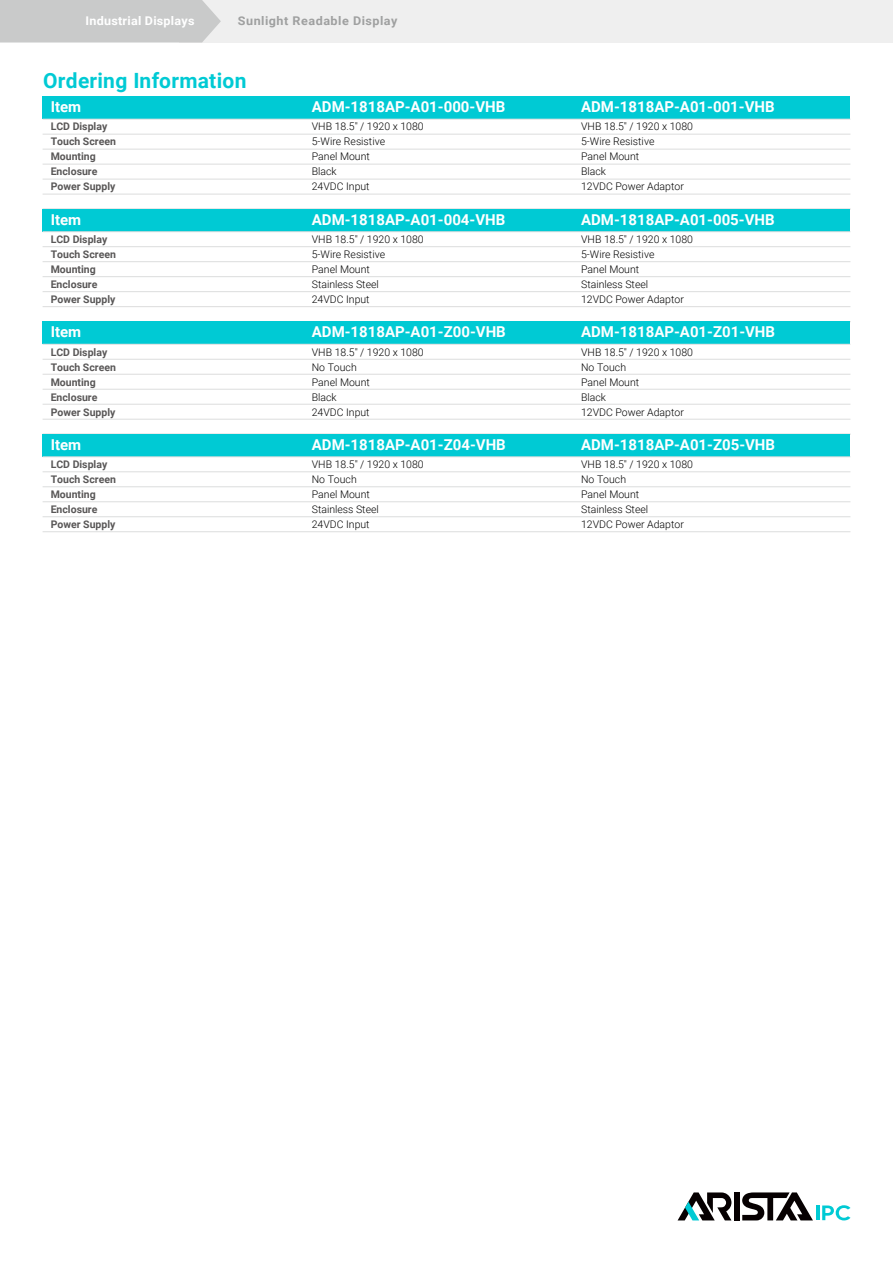
<style>
.page{position:relative;width:893px;height:1263px;background:#fff}
.page>*{position:absolute;margin:0;border:0;box-sizing:border-box;transform-origin:0 0}
.t1{font:700 21px "Roboto";letter-spacing:.02em;color:#00cad4}
.t2{font:700 15px "Roboto";color:#fff}
.t3{font:700 12px "Roboto";letter-spacing:.04em;color:#9fa0a0;scale:1.05 1}
.t4{font:700 12px "Roboto";letter-spacing:.02em;color:#fff;scale:1.05 1}
.t5{font:300 10.5px/15px "Roboto";color:#000}
.t6{font:700 10.5px/15px "Roboto";color:#595757}
</style>
<div class="page">
<div style="left:43px;top:97px;width:807px;height:22px;background:#00cad4"></div>
<hr style="left:43px;top:134px;width:807px;height:1px;background:#dcdddd">
<hr style="left:43px;top:149px;width:807px;height:1px;background:#dcdddd">
<hr style="left:43px;top:119px;width:807px;height:1px;background:#dcdddd">
<hr style="left:43px;top:164px;width:807px;height:1px;background:#dcdddd">
<hr style="left:43px;top:179px;width:807px;height:1px;background:#dcdddd">
<hr style="left:43px;top:194px;width:807px;height:1px;background:#dcdddd">
<div style="left:43px;top:209px;width:807px;height:23px;background:#00cad4"></div>
<hr style="left:43px;top:246px;width:807px;height:1px;background:#dcdddd">
<hr style="left:43px;top:261px;width:807px;height:1px;background:#dcdddd">
<hr style="left:43px;top:231px;width:807px;height:1px;background:#dcdddd">
<hr style="left:43px;top:276px;width:807px;height:1px;background:#dcdddd">
<hr style="left:43px;top:291px;width:807px;height:1px;background:#dcdddd">
<hr style="left:43px;top:306px;width:807px;height:1px;background:#dcdddd">
<hr style="left:43px;top:321px;width:807px;height:1px;background:#dcdddd">
<div style="left:43px;top:322px;width:807px;height:22px;background:#00cad4"></div>
<hr style="left:43px;top:359px;width:807px;height:1px;background:#dcdddd">
<hr style="left:43px;top:374px;width:807px;height:1px;background:#dcdddd">
<hr style="left:43px;top:344px;width:807px;height:1px;background:#dcdddd">
<hr style="left:43px;top:389px;width:807px;height:1px;background:#dcdddd">
<hr style="left:43px;top:404px;width:807px;height:1px;background:#dcdddd">
<hr style="left:43px;top:419px;width:807px;height:1px;background:#dcdddd">
<div style="left:43px;top:434px;width:807px;height:23px;background:#00cad4"></div>
<hr style="left:43px;top:471px;width:807px;height:1px;background:#dcdddd">
<hr style="left:43px;top:486px;width:807px;height:1px;background:#dcdddd">
<hr style="left:43px;top:456px;width:807px;height:1px;background:#dcdddd">
<hr style="left:43px;top:501px;width:807px;height:1px;background:#dcdddd">
<hr style="left:43px;top:516px;width:807px;height:1px;background:#dcdddd">
<hr style="left:43px;top:531px;width:807px;height:1px;background:#dcdddd">
<div style="left:734px;top:1192px;width:6px;height:28px;background:#060001"></div>
<svg style="left:678px;top:1192px;width:53px;height:28px"></svg>
<svg style="left:742px;top:1192px;width:71px;height:28px"></svg>
<hr style="left:816px;top:1205px;width:3px;height:15px;background:#00cad4">
<svg style="left:822px;top:1205px;width:28px;height:15px"></svg>
<div style="left:179px;top:0;width:714px;height:43px;background:#efefef"></div>
<div style="left:0;top:0;width:221px;height:43px;background:#c9caca"></div>
<p class="t4" style="left:86px;top:12px;width:105px">Industrial Displays</p>
<p class="t3" style="left:238px;top:12px;width:154px">Sunlight Readable Display</p>
<h1 class="t1" style="left:43px;top:66px;width:205px">Ordering Information</h1>
<h2 class="t2" style="left:51px;top:96px;width:32px">Item</h2>
<h2 class="t2" style="left:581px;top:96px;width:195px">ADM-1818AP-A01-001-VHB</h2>
<h2 class="t2" style="left:312px;top:96px;width:195px">ADM-1818AP-A01-000-VHB</h2>
<p class="t6" style="left:51px;top:119px;width:67px">LCD Display<br>Touch Screen<br>Mounting<br>Enclosure<br>Power Supply</p>
<p class="t5" style="left:312px;top:119px;width:113px">VHB 18.5" / 1920 x 1080<br>5-Wire Resistive<br>Panel Mount<br>Black<br>24VDC Input</p>
<p class="t5" style="left:581px;top:119px;width:113px">VHB 18.5" / 1920 x 1080<br>5-Wire Resistive<br>Panel Mount<br>Black<br>12VDC Power Adaptor</p>
<h2 class="t2" style="left:51px;top:209px;width:32px">Item</h2>
<h2 class="t2" style="left:581px;top:209px;width:195px">ADM-1818AP-A01-005-VHB</h2>
<h2 class="t2" style="left:312px;top:209px;width:195px">ADM-1818AP-A01-004-VHB</h2>
<p class="t6" style="left:51px;top:231px;width:67px">LCD Display<br>Touch Screen<br>Mounting<br>Enclosure<br>Power Supply</p>
<p class="t5" style="left:312px;top:231px;width:113px">VHB 18.5" / 1920 x 1080<br>5-Wire Resistive<br>Panel Mount<br>Stainless Steel<br>24VDC Input</p>
<p class="t5" style="left:581px;top:231px;width:113px">VHB 18.5" / 1920 x 1080<br>5-Wire Resistive<br>Panel Mount<br>Stainless Steel<br>12VDC Power Adaptor</p>
<h2 class="t2" style="left:51px;top:321px;width:32px">Item</h2>
<h2 class="t2" style="left:581px;top:321px;width:195px">ADM-1818AP-A01-Z01-VHB</h2>
<h2 class="t2" style="left:312px;top:321px;width:195px">ADM-1818AP-A01-Z00-VHB</h2>
<p class="t6" style="left:51px;top:344px;width:67px">LCD Display<br>Touch Screen<br>Mounting<br>Enclosure<br>Power Supply</p>
<p class="t5" style="left:312px;top:344px;width:113px">VHB 18.5" / 1920 x 1080<br>No Touch<br>Panel Mount<br>Black<br>24VDC Input</p>
<p class="t5" style="left:581px;top:344px;width:113px">VHB 18.5" / 1920 x 1080<br>No Touch<br>Panel Mount<br>Black<br>12VDC Power Adaptor</p>
<h2 class="t2" style="left:51px;top:434px;width:32px">Item</h2>
<h2 class="t2" style="left:581px;top:434px;width:195px">ADM-1818AP-A01-Z05-VHB</h2>
<h2 class="t2" style="left:312px;top:434px;width:195px">ADM-1818AP-A01-Z04-VHB</h2>
<p class="t6" style="left:51px;top:456px;width:67px">LCD Display<br>Touch Screen<br>Mounting<br>Enclosure<br>Power Supply</p>
<p class="t5" style="left:312px;top:456px;width:113px">VHB 18.5" / 1920 x 1080<br>No Touch<br>Panel Mount<br>Stainless Steel<br>24VDC Input</p>
<p class="t5" style="left:581px;top:456px;width:113px">VHB 18.5" / 1920 x 1080<br>No Touch<br>Panel Mount<br>Stainless Steel<br>12VDC Power Adaptor</p>
</div>
